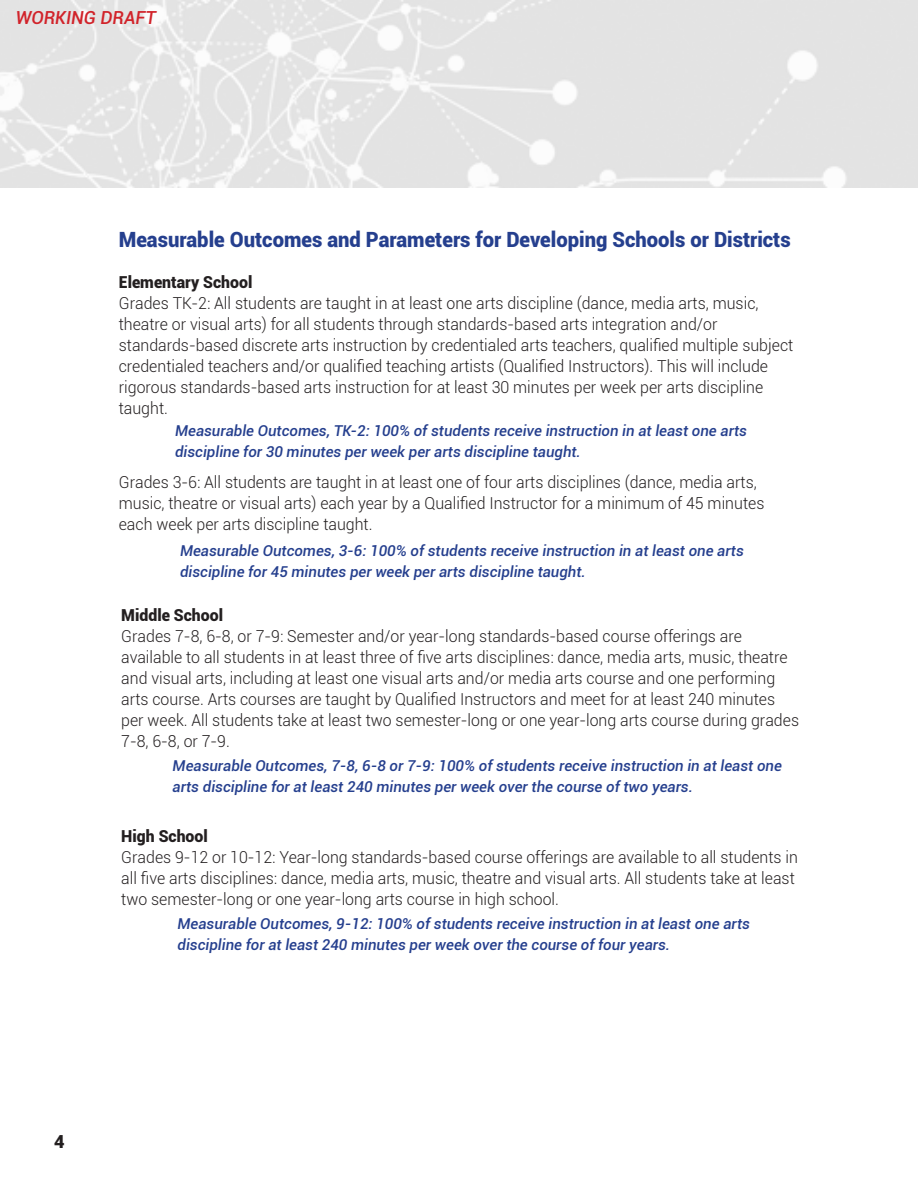
<style>
.page{position:relative;width:918px;height:1188px;background:#fff}
.page>*{position:absolute;margin:0;border:0;box-sizing:border-box;transform-origin:0 0}
.t1{font:900 21px "Roboto";color:#253f8e;scale:.96 1}
.t2{font:italic 500 18px "Roboto";color:#d1232a}
.t3{font:900 18px "Roboto";color:#231f20}
.t4{font:300 16.5px/21px "Roboto";color:#231f20;scale:.96 1}
.t5{font:900 16.5px "Roboto";color:#231f20;scale:.96 1}
.t6{font:italic 500 15px/21px "Roboto";color:#253f8e}
</style>
<div class="page">
<img style="left:0;top:0;width:918px;height:187px">
<p class="t2" style="left:16px;top:5px;width:142px">WORKING DRAFT</p>
<p class="t1" style="left:119px;top:225px;width:702px">Measurable Outcomes and Parameters for Developing Schools or Districts</p>
<p class="t5" style="left:119px;top:270px;width:141px">Elementary School</p>
<p class="t4" style="left:119px;top:292px;width:704px">Grades TK-2: All students are taught in at least one arts discipline (dance, media arts, music, theatre or visual arts) for all students through standards-based arts integration and/or standards-based discrete arts instruction by credentialed arts teachers, qualified multiple subject credentialed teachers and/or qualified teaching artists (Qualified Instructors). This will include rigorous standards-based arts instruction for at least 30 minutes per week per arts discipline taught.</p>
<p class="t6" style="left:175px;top:420px;width:573px">Measurable Outcomes, TK-2: 100% of students receive instruction in at least one arts discipline for 30 minutes per week per arts discipline taught.</p>
<p class="t4" style="left:119px;top:471px;width:674px">Grades 3-6: All students are taught in at least one of four arts disciplines (dance, media arts, music, theatre or visual arts) each year by a Qualified Instructor for a minimum of 45 minutes each week per arts discipline taught.</p>
<p class="t6" style="left:180px;top:539px;width:565px">Measurable Outcomes, 3-6: 100% of students receive instruction in at least one arts discipline for 45 minutes per week per arts discipline taught.</p>
<p class="t5" style="left:121px;top:604px;width:108px">Middle School</p>
<p class="t4" style="left:121px;top:626px;width:708px">Grades 7-8, 6-8, or 7-9: Semester and/or year-long standards-based course offerings are available to all students in at least three of five arts disciplines: dance, media arts, music, theatre and visual arts, including at least one visual arts and/or media arts course and one performing arts course. Arts courses are taught by Qualified Instructors and meet for at least 240 minutes per week. All students take at least two semester-long or one year-long arts course during grades 7-8, 6-8, or 7-9.</p>
<p class="t6" style="left:173px;top:755px;width:611px">Measurable Outcomes, 7-8, 6-8 or 7-9: 100% of students receive instruction in at least one arts discipline for at least 240 minutes per week over the course of two years.</p>
<p class="t5" style="left:121px;top:824px;width:92px">High School</p>
<p class="t4" style="left:121px;top:846px;width:706px">Grades 9-12 or 10-12: Year-long standards-based course offerings are available to all students in all five arts disciplines: dance, media arts, music, theatre and visual arts. All students take at least two semester-long or one year-long arts course in high school.</p>
<p class="t6" style="left:178px;top:913px;width:574px">Measurable Outcomes, 9-12: 100% of students receive instruction in at least one arts</p>
<p class="t6" style="left:178px;top:934px;width:494px">discipline for at least 240 minutes per week over the course of four years.</p>
<p class="t3" style="left:54px;top:1128px;width:12px">4</p>
</div>
